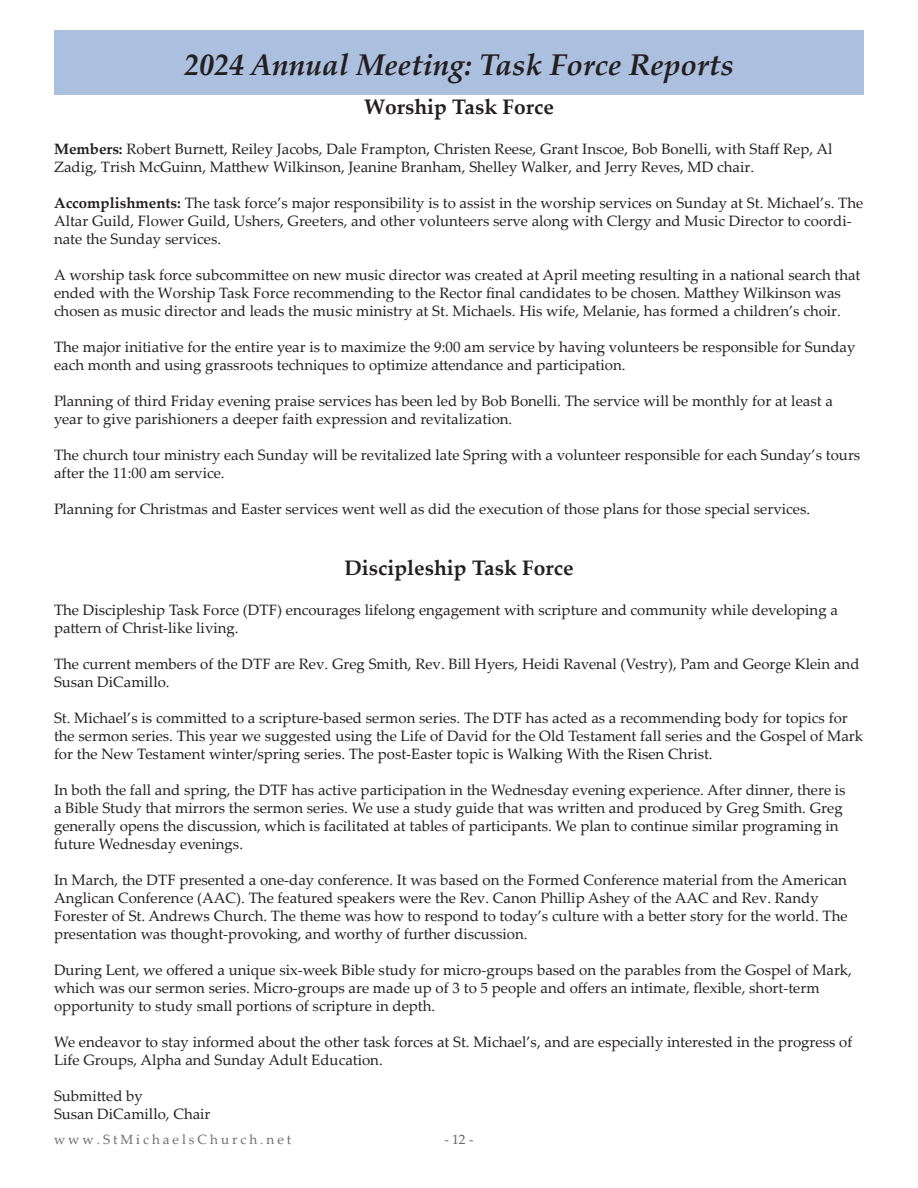
<style>
.page{position:relative;width:918px;height:1188px;background:#fff}
.page>*{position:absolute;margin:0;border:0;box-sizing:border-box;transform-origin:0 0}
.t1{font:italic 700 30px "Palatino Linotype";color:#231f20}
.t2{font:700 21px "Palatino Linotype";color:#231f20}
.t3{font:15px/18px "Palatino Linotype";color:#231f20}
.t4{font:13.5px "Palatino Linotype";letter-spacing:.22em;color:#6c6d70}
.t5{font:13.5px "Palatino Linotype";color:#636366}
.s1{font-weight:700}
</style>
<div class="page">
<div style="left:54px;top:30px;width:810px;height:64px;background:#abbfde"></div>
<p class="t1" style="left:184px;top:44px;width:551px">2024 Annual Meeting: Task Force Reports</p>
<p class="t2" style="left:364px;top:92px;width:191px">Worship Task Force</p>
<p class="t3" style="left:54px;top:139px;width:780px"><span class="s1">Members:</span> Robert Burnett, Reiley Jacobs, Dale Frampton, Christen Reese, Grant Inscoe, Bob Bonelli, with Staff Rep, Al<br>Zadig, Trish McGuinn, Matthew Wilkinson, Jeanine Branham, Shelley Walker, and Jerry Reves, MD chair.</p>
<p class="t3" style="left:54px;top:193px;width:811px"><span class="s1">Accomplishments:</span> The task force’s major responsibility is to assist in the worship services on Sunday at St. Michael’s. The<br>Altar Guild, Flower Guild, Ushers, Greeters, and other volunteers serve along with Clergy and Music Director to coordi&shy;nate the Sunday services.</p>
<p class="t3" style="left:54px;top:265px;width:808px">A worship task force subcommittee on new music director was created at April meeting resulting in a national search that ended with the Worship Task Force recommending to the Rector final candidates to be chosen. Matthey Wilkinson was chosen as music director and leads the music ministry at St. Michaels. His wife, Melanie, has formed a children’s choir.</p>
<p class="t3" style="left:54px;top:337px;width:803px">The major initiative for the entire year is to maximize the 9:00 am service by having volunteers be responsible for Sunday each month and using grassroots techniques to optimize attendance and participation.</p>
<p class="t3" style="left:54px;top:391px;width:780px">Planning of third Friday evening praise services has been led by Bob Bonelli. The service will be monthly for at least a year to give parishioners a deeper faith expression and revitalization.</p>
<p class="t3" style="left:54px;top:445px;width:808px">The church tour ministry each Sunday will be revitalized late Spring with a volunteer responsible for each Sunday’s tours after the 11:00 am service.</p>
<p class="t3" style="left:54px;top:499px;width:758px">Planning for Christmas and Easter services went well as did the execution of those plans for those special services.</p>
<p class="t2" style="left:344px;top:553px;width:231px">Discipleship Task Force</p>
<p class="t3" style="left:54px;top:600px;width:785px">The Discipleship Task Force (DTF) encourages lifelong engagement with scripture and community while developing a pattern of Christ-like living.</p>
<p class="t3" style="left:54px;top:654px;width:807px">The current members of the DTF are Rev. Greg Smith, Rev. Bill Hyers, Heidi Ravenal (Vestry), Pam and George Klein and<br>Susan DiCamillo.</p>
<p class="t3" style="left:54px;top:708px;width:811px">St. Michael’s is committed to a scripture-based sermon series. The DTF has acted as a recommending body for topics for the sermon series. This year we suggested using the Life of David for the Old Testament fall series and the Gospel of Mark for the New Testament winter/spring series. The post-Easter topic is Walking With the Risen Christ.</p>
<p class="t3" style="left:54px;top:780px;width:793px">In both the fall and spring, the DTF has active participation in the Wednesday evening experience. After dinner, there is a Bible Study that mirrors the sermon series. We use a study guide that was written and produced by Greg Smith. Greg generally opens the discussion, which is facilitated at tables of participants. We plan to continue similar programing in future Wednesday evenings.</p>
<p class="t3" style="left:54px;top:870px;width:795px">In March, the DTF presented a one-day conference. It was based on the Formed Conference material from the American<br>Anglican Conference (AAC). The featured speakers were the Rev. Canon Phillip Ashey of the AAC and Rev. Randy<br>Forester of St. Andrews Church. The theme was how to respond to today’s culture with a better story for the world. The</p>
<p class="t3" style="left:54px;top:924px;width:475px">presentation was thought-provoking, and worthy of further discussion.</p>
<p class="t3" style="left:54px;top:960px;width:800px">During Lent, we offered a unique six-week Bible study for micro-groups based on the parables from the Gospel of Mark, which was our sermon series. Micro-groups are made up of 3 to 5 people and offers an intimate, flexible, short-term opportunity to study small portions of scripture in depth.</p>
<p class="t3" style="left:54px;top:1032px;width:800px">We endeavor to stay informed about the other task forces at St. Michael’s, and are especially interested in the progress of<br>Life Groups, Alpha and Sunday Adult Education.</p>
<p class="t3" style="left:54px;top:1086px;width:90px">Submitted by</p>
<p class="t3" style="left:54px;top:1104px;width:158px">Susan DiCamillo, Chair</p>
<p class="t4" style="left:54px;top:1130px;width:239px">www.StMichaelsChurch.net</p>
<p class="t5" style="left:444px;top:1130px;width:31px">- 12 -</p>
</div>
